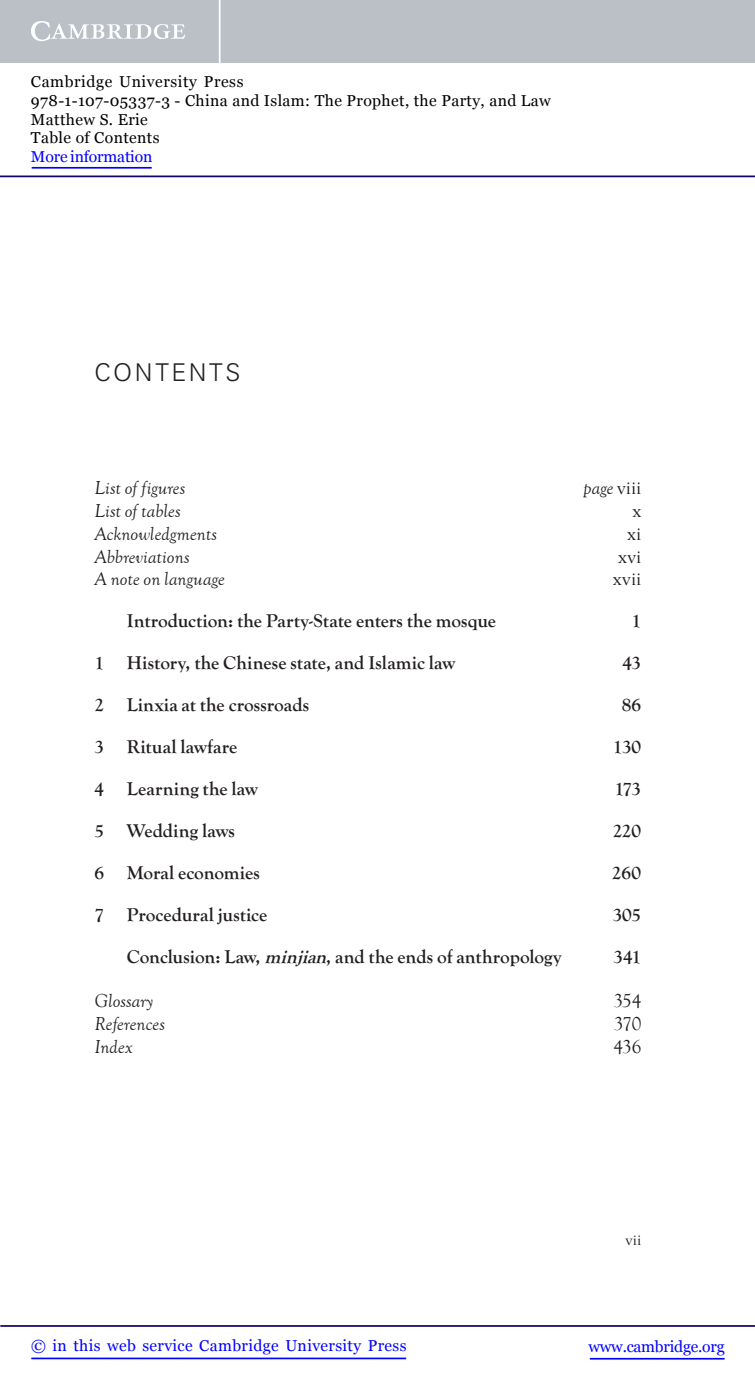
<style>
.page{position:relative;width:755px;height:1385px;background:#fff}
.page>*{position:absolute;margin:0;border:0;box-sizing:border-box;transform-origin:0 0}
.t1{font:300 24.5px "Univers LT Std";letter-spacing:.105em;color:#231f20}
.t2{font:700 19.25px "Goudy Old Style T";color:#231f20}
.t3{font:italic 19.25px "Goudy Old Style T";letter-spacing:.005em;color:#231f20}
.t4{font:19.25px "Goudy Old Style T";color:#231f20}
.t5{font:15.75px/18.6px "Georgia";letter-spacing:.025em;color:#000}
.t6{font:15.75px "Georgia";letter-spacing:.025em;color:#00f}
.t7{font:15.75px "Georgia";letter-spacing:-.015em;color:#00f}
.t8{font:15.75px "Georgia";letter-spacing:-.01em;color:#00f}
.t9{font:15.75px "Goudy Old Style T";color:#231f20}
.s1{font-style:normal}
.s2{font-style:italic}
</style>
<div class="page">
<hr style="left:589px;top:1358px;width:135px;height:1px;background:#00f">
<hr style="left:0;top:1325px;width:754px;height:2px;background:#150666">
<hr style="left:31px;top:1357px;width:375px;height:2px;background:#00f">
<div style="left:0;top:0;width:754px;height:63px;background:#bac0c6"></div>
<svg style="left:31px;top:21px;width:154px;height:20px"></svg>
<hr style="left:219px;top:0;width:1px;height:63px;background:#fff">
<hr style="left:0;top:175px;width:754px;height:2px;background:#150666">
<hr style="left:32px;top:167px;width:120px;height:2px;background:#00f">
<p class="t5" style="left:31px;top:73px;width:521px">Cambridge University Press<br>978-1-107-05337-3 - China and Islam: The Prophet, the Party, and Law<br>Matthew S. Erie<br>Table of Contents</p>
<p class="t8" style="left:31px;top:147px;width:123px">More information</p>
<p class="t1" style="left:94px;top:362px;width:147px">CONTENTS</p>
<p class="t3" style="left:94px;top:477px;width:92px">List of figures</p>
<p class="t3" style="left:583px;top:477px;width:60px">page <span class="s1">viii</span></p>
<p class="t3" style="left:94px;top:500px;width:87px">List of tables</p>
<p class="t4" style="left:632px;top:500px;width:10px">x</p>
<p class="t3" style="left:94px;top:523px;width:124px">Acknowledgments</p>
<p class="t4" style="left:627px;top:523px;width:15px">xi</p>
<p class="t3" style="left:94px;top:545px;width:96px">Abbreviations</p>
<p class="t4" style="left:618px;top:545px;width:24px">xvi</p>
<p class="t3" style="left:94px;top:568px;width:132px">A note on language</p>
<p class="t4" style="left:612px;top:568px;width:30px">xvii</p>
<p class="t2" style="left:127px;top:610px;width:370px">Introduction: the Party-State enters the mosque</p>
<p class="t2" style="left:631px;top:610px;width:11px">1</p>
<p class="t2" style="left:95px;top:652px;width:362px">1 History, the Chinese state, and Islamic law</p>
<p class="t2" style="left:622px;top:652px;width:20px">43</p>
<p class="t2" style="left:95px;top:694px;width:216px">2 Linxia at the crossroads</p>
<p class="t2" style="left:621px;top:694px;width:21px">86</p>
<p class="t2" style="left:95px;top:736px;width:144px">3 Ritual lawfare</p>
<p class="t2" style="left:612px;top:736px;width:30px">130</p>
<p class="t2" style="left:95px;top:778px;width:165px">4 Learning the law</p>
<p class="t2" style="left:614px;top:778px;width:28px">173</p>
<p class="t2" style="left:95px;top:820px;width:142px">5 Wedding laws</p>
<p class="t2" style="left:612px;top:820px;width:30px">220</p>
<p class="t2" style="left:95px;top:862px;width:167px">6 Moral economies</p>
<p class="t2" style="left:611px;top:862px;width:31px">260</p>
<p class="t2" style="left:95px;top:904px;width:174px">7 Procedural justice</p>
<p class="t2" style="left:612px;top:904px;width:30px">305</p>
<p class="t2" style="left:127px;top:946px;width:436px">Conclusion: Law, <span class="s2">minjian</span> , and the ends of anthropology</p>
<p class="t2" style="left:613px;top:946px;width:29px">341</p>
<p class="t3" style="left:94px;top:990px;width:60px">Glossary</p>
<p class="t4" style="left:613px;top:990px;width:29px">354</p>
<p class="t3" style="left:94px;top:1013px;width:72px">References</p>
<p class="t4" style="left:613px;top:1013px;width:29px">370</p>
<p class="t3" style="left:94px;top:1035px;width:39px">Index</p>
<p class="t4" style="left:613px;top:1035px;width:29px">436</p>
<p class="t9" style="left:625px;top:1231px;width:17px">vii</p>
<p class="t6" style="left:31px;top:1336px;width:376px">© in this web service Cambridge University Press</p>
<p class="t7" style="left:588px;top:1336px;width:137px">www.cambridge.org</p>
</div>
